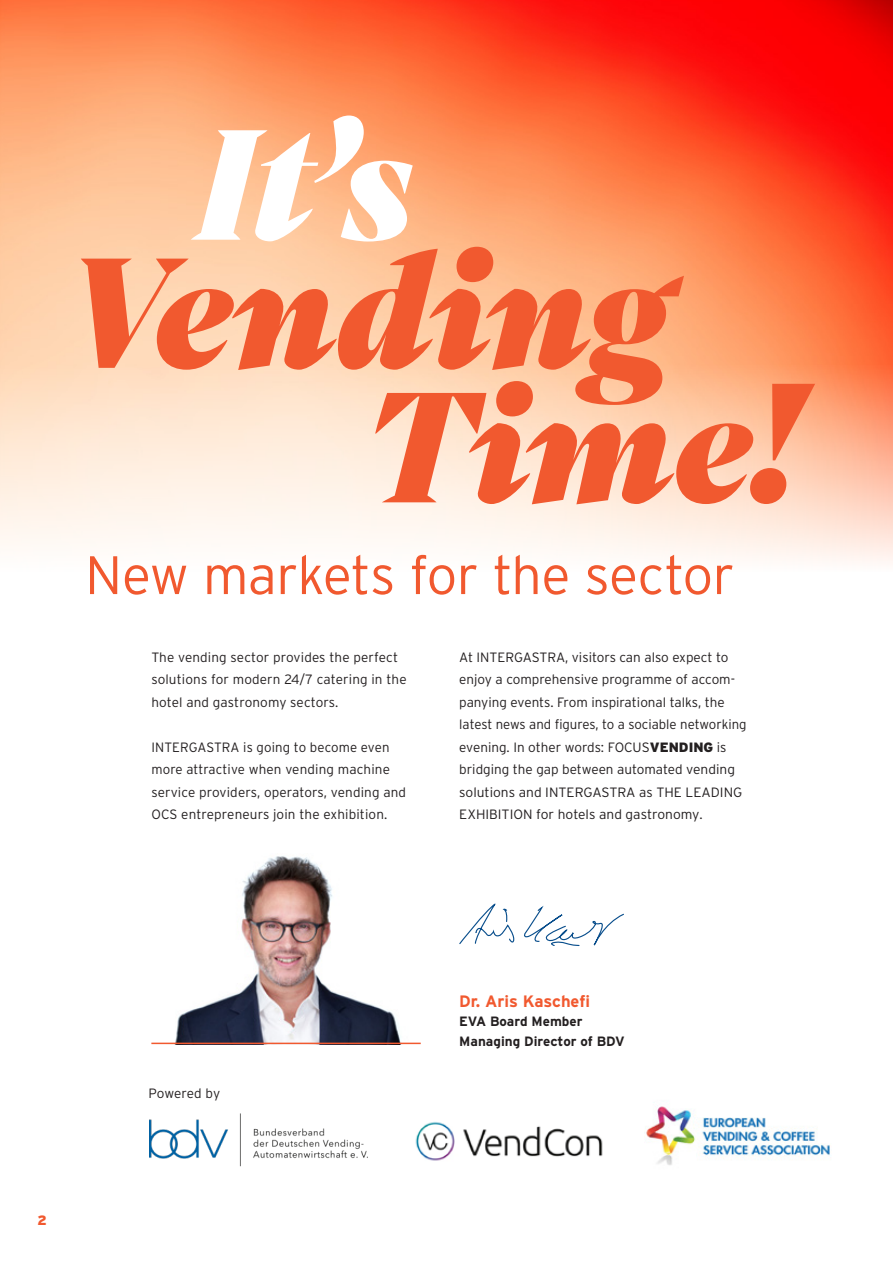
<style>
.page{position:relative;width:893px;height:1263px;background:#fff}
.page>*{position:absolute;margin:0;border:0;box-sizing:border-box;transform-origin:0 0}
.t1{font:italic 800 167.7px "Mixta Pro";letter-spacing:-.01em;color:#f1592f}
.t2{font:italic 800 167.7px "Mixta Pro";color:#fff}
.Zwischenhead{font:300 54px "Interstate";letter-spacing:-.015em;color:#f1592f}
.t3{font:700 16.5px "Interstate";color:#f1592f}
.t4{font:300 13.5px/22.5px "Interstate";color:#231f20}
.t5{font:700 13.5px "Interstate";color:#231f20}
.t6{font:900 13.5px "Interstate";color:#f1592f}
.s1{font-size:166.5px}
.s2{font-weight:900}
</style>
<div class="page">
<img style="left:0;top:0;width:893px;height:563px">
<img style="left:149px;top:1113px;width:218px;height:54px">
<img style="left:415px;top:1122px;width:188px;height:39px">
<img style="left:160px;top:856px;width:252px;height:187px">
<hr style="left:151px;top:1043px;width:270px;height:1px;background:#f1592f">
<svg style="left:459px;top:903px;width:165px;height:43px"></svg>
<img style="left:645px;top:1106px;width:185px;height:59px">
<p class="t2" style="left:195px;top:83px;width:221px">It’s</p>
<p class="t1" style="left:66px;top:211px;width:607px">Vending</p>
<p class="t1" style="left:366px;top:345px;width:434px">Time<span class="s1">!</span></p>
<p class="Zwischenhead" style="left:85px;top:542px;width:651px">New markets for the sector</p>
<p class="t4" style="left:151px;top:645px;width:257px">The vending sector provides the perfect solutions for modern 24/7 catering in the hotel and gastronomy sectors.</p>
<p class="t4" style="left:151px;top:735px;width:256px">INTERGASTRA is going to become even more attractive when vending machine service providers, operators, vending and OCS entrepreneurs join the exhibition.</p>
<p class="t4" style="left:459px;top:645px;width:289px">At INTERGASTRA, visitors can also expect to enjoy a comprehensive programme of accom&shy;panying events. From inspirational talks, the latest news and figures, to a sociable networking evening. In other words: FOCUS<span class="s2">VENDING</span> is bridging the gap between automated vending solutions and INTERGASTRA as THE LEADING EXHIBITION for hotels and gastronomy.</p>
<p class="t6" style="left:38px;top:1212px;width:11px">2</p>
<p class="t4" style="left:149px;top:1081px;width:73px">Powered by</p>
<p class="t3" style="left:459px;top:991px;width:132px">Dr. Aris Kaschefi</p>
<p class="t5" style="left:459px;top:1013px;width:125px">EVA Board Member</p>
<p class="t5" style="left:459px;top:1033px;width:167px">Managing Director of BDV</p>
</div>
